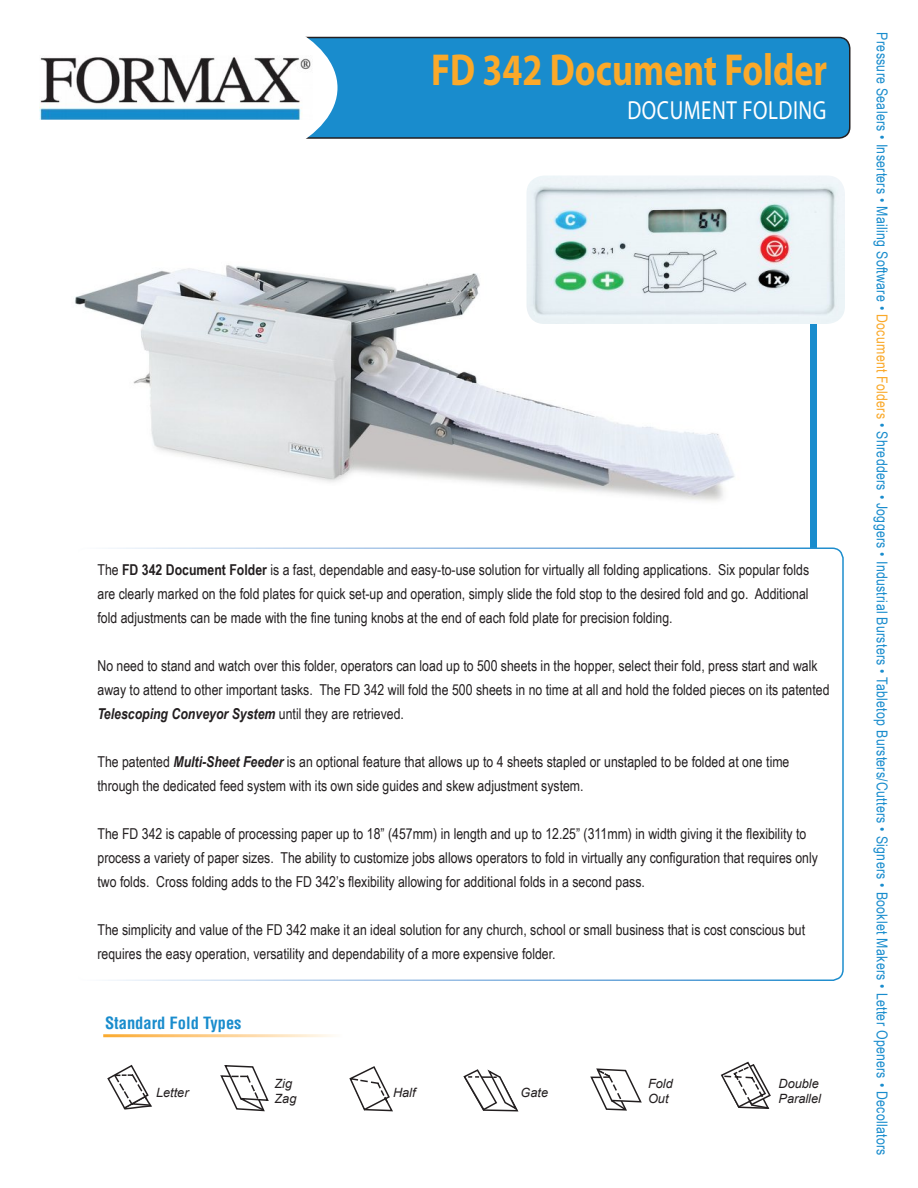
<style>
.page{position:relative;width:918px;height:1188px;background:#fff}
.page>*{position:absolute;margin:0;border:0;box-sizing:border-box;transform-origin:0 0}
.t1{font:700 45px "Myriad";color:#faa92a;scale:.8 1}
.t2{font:26.25px "Myriad";letter-spacing:.025em;color:#fff;scale:.8 1}
.t3{font:700 condensed 16.5px "Helvetica";color:#198ccd}
.t4{font:15px/24px "Arial Narrow";color:#231f20}
.t5{font:15px "Arial Narrow";letter-spacing:.02em;color:#198ccd}
.t6{font:italic 12.75px/15.3px "Arial";color:#231f20}
.s1{font-weight:700}
.s2{font-weight:700;font-style:italic}
.s3{color:#faa92a}
</style>
<div class="page">
<img style="left:75px;top:265px;width:660px;height:236px">
<div style="left:810px;top:297px;width:7px;height:673px;background:#198ccd"></div>
<div style="left:306px;top:36px;width:545px;height:102px;background:#198ccd"></div>
<div style="left:0;top:0;width:338px;height:176px;background:#fff;border-radius:50%"></div>
<img style="left:39px;top:57px;width:272px;height:63px">
<svg style="left:108px;top:547px;width:736px;height:433px"></svg>
<svg style="left:107px;top:1064px;width:45px;height:46px"></svg>
<svg style="left:721px;top:1061px;width:50px;height:48px"></svg>
<svg style="left:349px;top:1066px;width:44px;height:46px"></svg>
<svg style="left:220px;top:1065px;width:49px;height:47px"></svg>
<svg style="left:590px;top:1068px;width:52px;height:43px"></svg>
<svg style="left:464px;top:1069px;width:54px;height:42px"></svg>
<img style="left:526px;top:176px;width:319px;height:148px">
<h1 class="t1" style="left:431px;top:47px;width:497px">FD 342 Document Folder</h1>
<h2 class="t2" style="left:627px;top:97px;width:250px">DOCUMENT FOLDING</h2>
<p class="t4" style="left:98px;top:557px;width:713px;text-align:justify">The <span class="s1">FD 342 Document Folder</span> is a fast, dependable and easy-to-use solution for virtually all folding applications. Six popular folds are clearly marked on the fold plates for quick set-up and operation, simply slide the fold stop to the desired fold and go. Additional fold adjustments can be made with the fine tuning knobs at the end of each fold plate for precision folding.</p>
<p class="t4" style="left:98px;top:653px;width:734px">No need to stand and watch over this folder, operators can load up to 500 sheets in the hopper, select their fold, press start and walk away to attend to other important tasks. The FD 342 will fold the 500 sheets in no time at all and hold the folded pieces on its patented<br><span class="s2">Telescoping Conveyor System</span> until they are retrieved.</p>
<p class="t4" style="left:98px;top:749px;width:693px">The patented <span class="s2">Multi-Sheet Feeder</span> is an optional feature that allows up to 4 sheets stapled or unstapled to be folded at one time through the dedicated feed system with its own side guides and skew adjustment system.</p>
<p class="t4" style="left:98px;top:821px;width:722px">The FD 342 is capable of processing paper up to 18” (457mm) in length and up to 12.25” (311mm) in width giving it the flexibility to process a variety of paper sizes. The ability to customize jobs allows operators to fold in virtually any configuration that requires only two folds. Cross folding adds to the FD 342’s flexibility allowing for additional folds in a second pass.</p>
<p class="t4" style="left:98px;top:917px;width:709px">The simplicity and value of the FD 342 make it an ideal solution for any church, school or small business that is cost conscious but requires the easy operation, versatility and dependability of a more expensive folder.</p>
<p class="t3" style="left:105px;top:1012px;width:138px">Standard Fold Types</p>
<p class="t6" style="left:156px;top:1085px;width:34px">Letter</p>
<p class="t6" style="left:274px;top:1076px;width:23px">Zig<br>Zag</p>
<p class="t6" style="left:393px;top:1085px;width:24px">Half</p>
<p class="t6" style="left:520px;top:1085px;width:29px">Gate</p>
<p class="t6" style="left:648px;top:1076px;width:26px">Fold<br>Out</p>
<p class="t6" style="left:778px;top:1076px;width:44px">Double<br>Parallel</p>
<p class="t5" style="left:893px;top:32px;width:1125px;rotate:90deg">Pressure Sealers • Inserters • Mailing Software • <span class="s3">Document Folders</span> • Shredders • Joggers • Industrial Bursters • Tabletop Bursters/Cutters • Signers • Booklet Makers • Letter Openers • Decollators</p>
</div>
